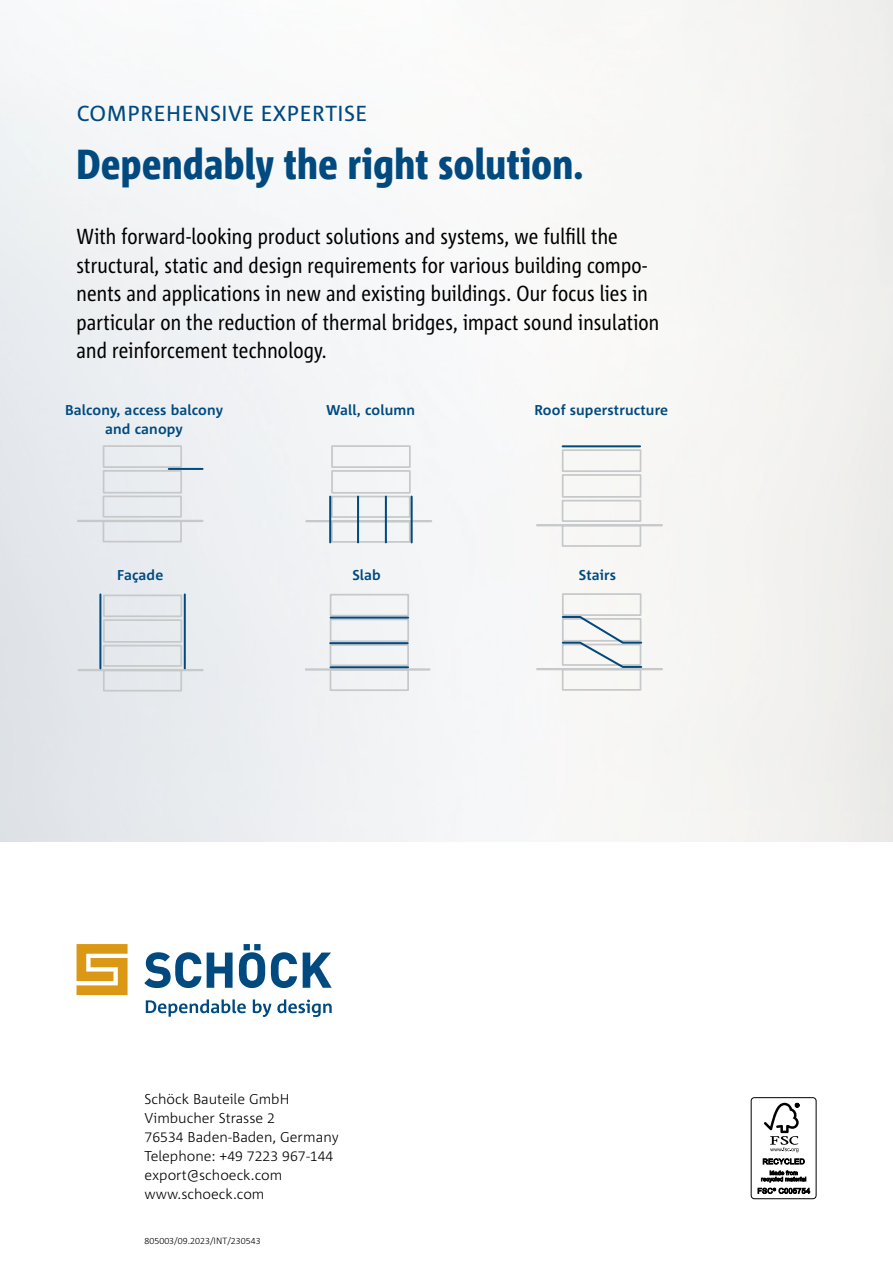
<style>
.page{position:relative;width:893px;height:1263px;background:#fff}
.page>*{position:absolute;margin:0;border:0;box-sizing:border-box;transform-origin:0 0}
.t1{font:800 condensed 42px "Corpid Schoeck";letter-spacing:.01em;color:#004a80}
.t2{font:condensed 21.75px/28.5px "Corpid Schoeck";letter-spacing:.01em;color:#000}
.t3{font:21.75px "Corpid Schoeck";letter-spacing:.02em;color:#004a80}
.t4{font:300 14.25px/19.2px "Corpid Schoeck";color:#000}
.t5{font:700 14.25px/19.2px "Corpid Schoeck";letter-spacing:.01em;color:#004a80;text-align:center}
.t6{font:300 9px "Corpid Schoeck";color:#000}
</style>
<div class="page">
<img style="left:0;top:0;width:893px;height:842px">
<svg style="left:144px;top:944px;width:188px;height:44px"></svg>
<svg style="left:77px;top:944px;width:51px;height:51px"></svg>
<svg style="left:146px;top:999px;width:100px;height:18px"></svg>
<svg style="left:253px;top:999px;width:18px;height:18px"></svg>
<svg style="left:277px;top:999px;width:55px;height:18px"></svg>
<div style="left:751px;top:1097px;width:65px;height:102px;border:1px solid #000;border-radius:3px"></div>
<svg style="left:764px;top:1103px;width:35px;height:49px"></svg>
<svg style="left:763px;top:1158px;width:42px;height:6px"></svg>
<svg style="left:761px;top:1170px;width:45px;height:12px"></svg>
<svg style="left:758px;top:1188px;width:52px;height:6px"></svg>
<hr style="left:563px;top:445px;width:77px;height:2px;background:#004a80">
<svg style="left:561px;top:448px;width:81px;height:100px"></svg>
<hr style="left:537px;top:524px;width:125px;height:2px;background:#c7c8ca">
<svg style="left:330px;top:444px;width:82px;height:100px"></svg>
<hr style="left:306px;top:520px;width:125px;height:2px;background:#c7c8ca">
<hr style="left:411px;top:497px;width:2px;height:45px;background:#004a80">
<hr style="left:329px;top:497px;width:2px;height:45px;background:#004a80">
<hr style="left:385px;top:497px;width:2px;height:45px;background:#004a80">
<hr style="left:357px;top:497px;width:2px;height:45px;background:#004a80">
<hr style="left:537px;top:668px;width:125px;height:2px;background:#c7c8ca">
<svg style="left:561px;top:593px;width:82px;height:99px"></svg>
<svg style="left:102px;top:594px;width:81px;height:98px;background:#e1e4e7"></svg>
<hr style="left:78px;top:669px;width:125px;height:2px;background:#c7c8ca">
<hr style="left:99px;top:594px;width:2px;height:74px;background:#004a80">
<hr style="left:184px;top:594px;width:2px;height:74px;background:#004a80">
<svg style="left:329px;top:593px;width:81px;height:99px"></svg>
<hr style="left:305px;top:668px;width:124px;height:3px;background:#c7c8ca">
<hr style="left:331px;top:617px;width:77px;height:2px;background:#004a80">
<hr style="left:330px;top:642px;width:78px;height:2px;background:#004a80">
<hr style="left:330px;top:666px;width:78px;height:2px;background:#004a80">
<svg style="left:102px;top:444px;width:81px;height:99px;background:#e3e6e9"></svg>
<hr style="left:78px;top:520px;width:124px;height:2px;background:#c7c8ca">
<hr style="left:169px;top:468px;width:34px;height:2px;background:#004a80">
<p class="t3" style="left:77px;top:100px;width:292px">COMPREHENSIVE EXPERTISE</p>
<h1 class="t1" style="left:77px;top:138px;width:508px">Dependably the right solution.</h1>
<p class="t2" style="left:77px;top:222px;width:584px">With forward-looking product solutions and systems, we fulfill the structural, static and design requirements for various building compo&shy;nents and applications in new and existing buildings. Our focus lies in particular on the reduction of thermal bridges, impact sound insulation and reinforcement technology.</p>
<p class="t5" style="left:65px;top:400px;width:160px">Balcony, access balcony and canopy</p>
<p class="t5" style="left:326px;top:400px;width:90px">Wall, column</p>
<p class="t5" style="left:534px;top:400px;width:135px">Roof superstructure</p>
<p class="t5" style="left:117px;top:566px;width:48px">Façade</p>
<p class="t5" style="left:352px;top:566px;width:30px">Slab</p>
<p class="t5" style="left:579px;top:566px;width:39px">Stairs</p>
<p class="t4" style="left:145px;top:1089px;width:196px">Schöck Bauteile GmbH<br>Vimbucher Strasse 2<br>76534 Baden-Baden, Germany<br>Telephone: +49 7223 967-144 export@schoeck.com www.schoeck.com</p>
<p class="t6" style="left:145px;top:1235px;width:118px">805003/09.2023/INT/230543</p>
</div>
